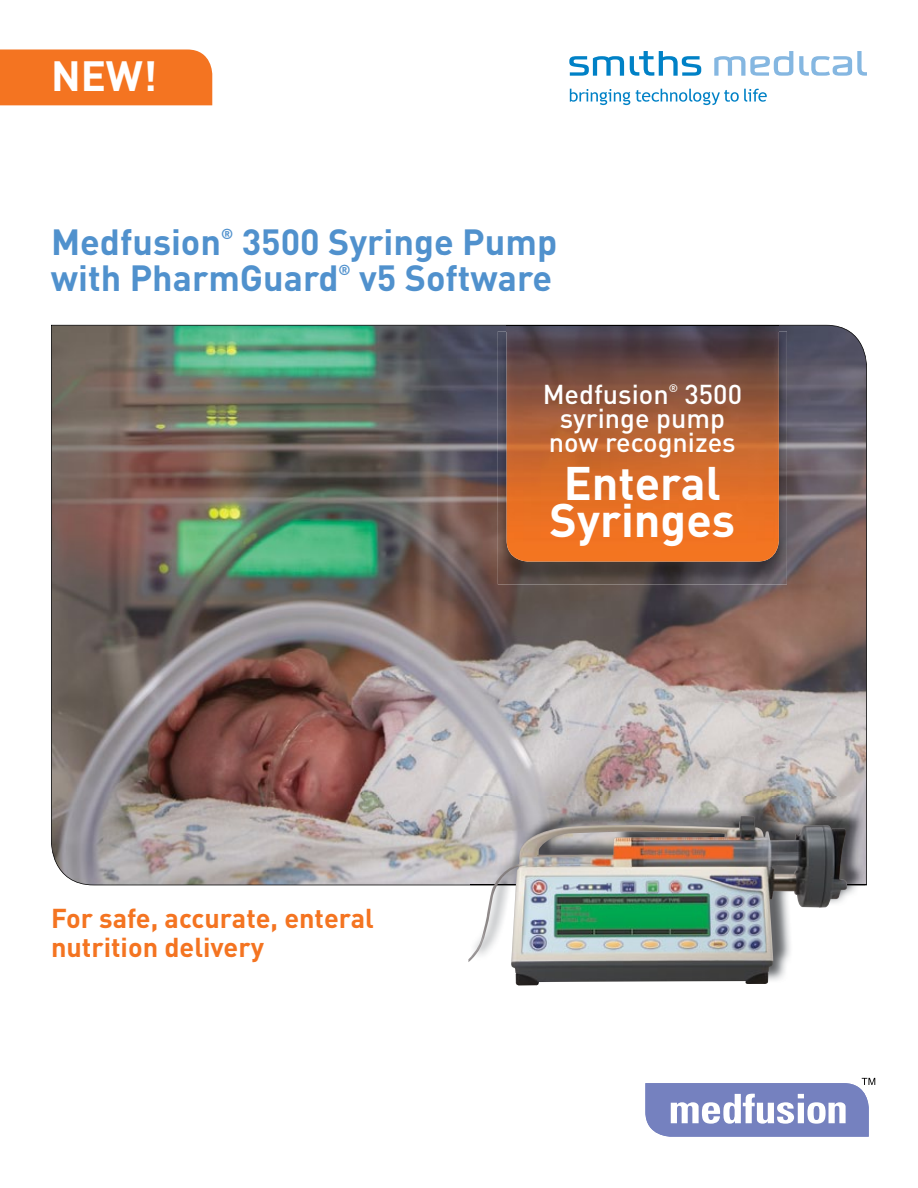
<style>
.page{position:relative;width:918px;height:1188px;background:#fff}
.page>*{position:absolute;margin:0;border:0;box-sizing:border-box;transform-origin:0 0}
.t1{font:700 46.5px/37.5px "DIN";color:#fff;text-align:center}
.t2{font:700 41.7px "DIN";color:#fff}
.t3{font:700 36px/36px "DIN";color:#5091cd}
.t4{font:700 27px/28.5px "DIN";color:#f47421}
.t5{font:500 27px "DIN";color:#fff}
.t6{font:700 14.4px "DIN";color:#5091cd}
.t7{font:500 10.8px "DIN";color:#fff}
</style>
<div class="page">
<img style="left:51px;top:325px;width:816px;height:560px">
<img style="left:498px;top:331px;width:289px;height:253px">
<img style="left:507px;top:325px;width:272px;height:237px">
<div style="left:0;top:49px;width:212px;height:56px;background:#f47421"></div>
<svg style="left:645px;top:1078px;width:230px;height:59px"></svg>
<svg style="left:569px;top:56px;width:55px;height:20px"></svg>
<svg style="left:630px;top:51px;width:71px;height:25px"></svg>
<svg style="left:714px;top:51px;width:79px;height:25px"></svg>
<svg style="left:799px;top:51px;width:68px;height:25px"></svg>
<svg style="left:570px;top:89px;width:60px;height:16px"></svg>
<svg style="left:636px;top:89px;width:131px;height:16px"></svg>
<img style="left:470px;top:797px;width:395px;height:98px">
<img style="left:847px;top:885px;width:18px;height:1px">
<img style="left:468px;top:816px;width:379px;height:170px">
<p class="t2" style="left:51px;top:49px;width:108px">NEW!</p>
<p class="t3" style="left:51px;top:223px;width:172px">Medfusion</p>
<p class="t6" style="left:221px;top:224px;width:14px">®</p>
<p class="t3" style="left:51px;top:223px;width:508px;text-indent:191px">3500 Syringe Pump with PharmGuard</p>
<p class="t6" style="left:339px;top:260px;width:14px">®</p>
<p class="t3" style="left:359px;top:259px;width:194px">v5 Software</p>
<p class="t4" style="left:51px;top:903px;width:325px">For safe, accurate, enteral nutrition delivery</p>
<p class="t5" style="left:543px;top:377px;width:128px">Medfusion</p>
<p class="t7" style="left:669px;top:381px;width:11px">®</p>
<p class="t5" style="left:685px;top:377px;width:59px">3500</p>
<p class="t5" style="left:560px;top:401px;width:167px">syringe pump</p>
<p class="t5" style="left:549px;top:425px;width:188px">now recognizes</p>
<p class="t1" style="left:550px;top:462px;width:187px">Enteral<br>Syringes</p>
</div>
